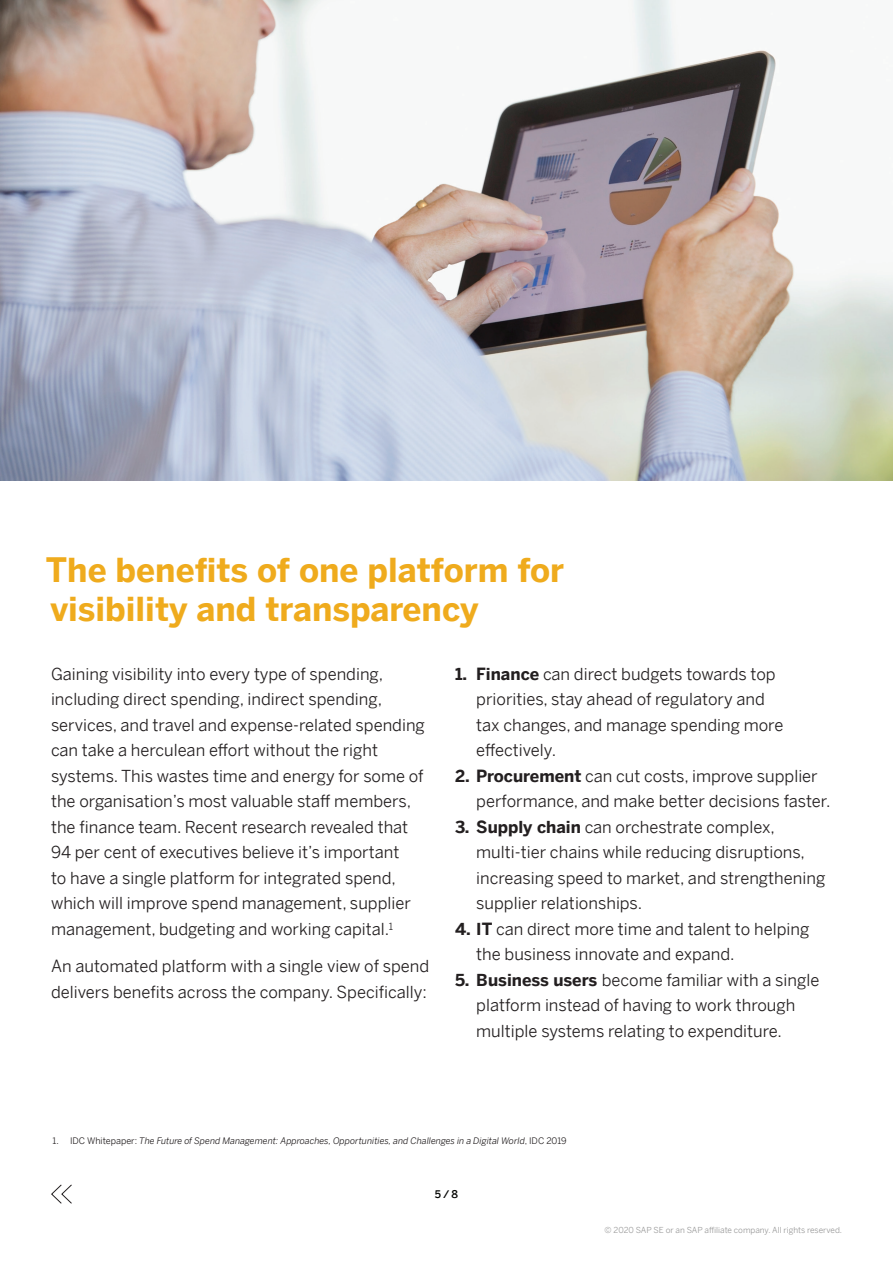
<style>
.page{position:relative;width:893px;height:1263px;background:#fff}
.page>*{position:absolute;margin:0;border:0;box-sizing:border-box;transform-origin:0 0}
.t1{font:700 33px/39px "Benton Sans";color:#efab1d}
.t2{font:16.5px/25.5px "Benton Sans";color:#231f20}
.t3{font:500 10.5px "Benton Sans";color:#040503}
.t4{font:italic 9px "Benton Sans";color:#231f20}
.t5{font:8.25px "Benton Sans";color:#999}
.s1{font-weight:700}
.s2{font-style:normal}
</style>
<div class="page">
<img style="left:0;top:0;width:893px;height:480px">
<svg style="left:51px;top:1184px;width:21px;height:20px"></svg>
<h1 class="t1" style="left:46px;top:549px;width:520px">The benefits of one platform for visibility and transparency</h1>
<p class="t2" style="left:51px;top:660px;width:375px">Gaining visibility into every type of spending, including direct spending, indirect spending, services, and travel and expense-related spending can take a herculean effort without the right systems. This wastes time and energy for some of the organisation’s most valuable staff members, the finance team. Recent research revealed that 94 per cent of executives believe it’s important<br>to have a single platform for integrated spend, which will improve spend management, supplier management, budgeting and working capital.<sup>1</sup></p>
<p class="t2" style="left:51px;top:952px;width:380px">An automated platform with a single view of spend delivers benefits across the company. Specifically:</p>
<p class="t2" style="left:476px;top:660px;width:309px;text-indent:-21px"><span class="s1">1. Finance</span> can direct budgets towards top priorities, stay ahead of regulatory and tax changes, and manage spending more effectively.</p>
<p class="t2" style="left:476px;top:762px;width:356px;text-indent:-21px"><span class="s1">2. Procurement</span> can cut costs, improve supplier performance, and make better decisions faster.</p>
<p class="t2" style="left:476px;top:813px;width:351px;text-indent:-21px"><span class="s1">3. Supply chain</span> can orchestrate complex, multi-tier chains while reducing disruptions, increasing speed to market, and strengthening supplier relationships.</p>
<p class="t2" style="left:476px;top:915px;width:335px;text-indent:-21px"><span class="s1">4. IT</span> can direct more time and talent to helping the business innovate and expand.</p>
<p class="t2" style="left:476px;top:966px;width:345px;text-indent:-21px"><span class="s1">5. Business users</span> become familiar with a single platform instead of having to work through multiple systems relating to expenditure.</p>
<p class="t4" style="left:53px;top:1135px;width:516px"><span class="s2">1. IDC Whitepaper:</span> The Future of Spend Management: Approaches, Opportunities, and Challenges in a Digital World<span class="s2">, IDC 2019</span></p>
<p class="t3" style="left:435px;top:1187px;width:25px">5 / 8</p>
<p class="t5" style="left:605px;top:1224px;width:239px">© 2020 SAP SE or an SAP affiliate company. All rights reserved.</p>
</div>
